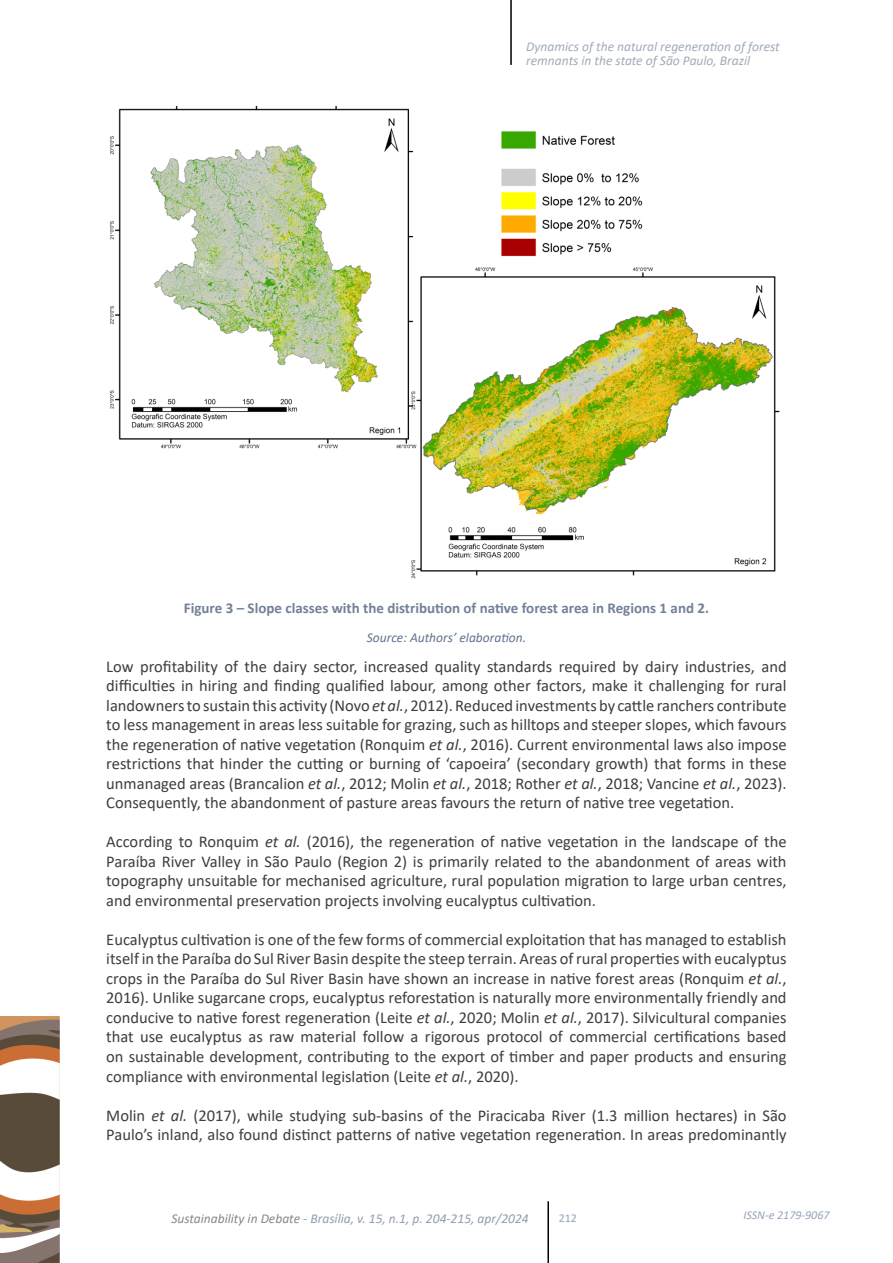
<style>
.page{position:relative;width:893px;height:1263px;background:#fff}
.page>*{position:absolute;margin:0;border:0;box-sizing:border-box;transform-origin:0 0}
.t1{font:16.5px/19.5px "Calibri";color:#3e3d40;text-align:justify}
.t2{font:700 15px "Calibri";color:#728199}
.t3{font:italic 13.5px/13.5px "Calibri";color:#a1abbb}
.t4{font:italic 13.5px "Calibri";color:#919db0}
.t5{font:italic 13.5px "Calibri";color:#62738e}
.t6{font:italic 12px "Calibri";color:#97a3bb}
.t7{font:12px "Calibri";color:#97a3bb}
.s1{font-style:italic}
.s2{color:#87888a}
</style>
<div class="page">
<img style="left:0;top:1016px;width:60px;height:247px">
<hr style="left:510px;top:0;width:2px;height:65px;background:#000">
<hr style="left:547px;top:1201px;width:2px;height:62px;background:#000">
<img style="left:109px;top:106px;width:671px;height:473px">
<p class="t3" style="left:526px;top:40px;width:255px">Dynamics of the natural regeneration of forest remnants in the state of São Paulo, Brazil</p>
<p class="t2" style="left:184px;top:598px;width:527px">Figure 3 – Slope classes with the distribution of native forest area in Regions 1 and 2.</p>
<p class="t5" style="left:367px;top:628px;width:161px">Source: Authors’ elaboration.</p>
<p class="t1" style="left:106px;top:656px;width:682px">Low profitability of the dairy sector, increased quality standards required by dairy industries, and difficulties in hiring and finding qualified labour, among other factors, make it challenging for rural landowners to sustain this activity (Novo <span class="s1">et al.</span>, 2012). Reduced investments by cattle ranchers contribute to less management in areas less suitable for grazing, such as hilltops and steeper slopes, which favours the regeneration of native vegetation (Ronquim <span class="s1">et al.</span>, 2016). Current environmental laws also impose restrictions that hinder the cutting or burning of ‘capoeira’ (secondary growth) that forms in these unmanaged areas (Brancalion <span class="s1">et al.</span>, 2012; Molin <span class="s1">et al.</span>, 2018; Rother <span class="s1">et al.</span>, 2018; Vancine <span class="s1">et al.</span>, 2023).<br>Consequently, the abandonment of pasture areas favours the return of native tree vegetation.</p>
<p class="t1" style="left:106px;top:832px;width:682px">According to Ronquim <span class="s1">et al.</span> (2016), the regeneration of native vegetation in the landscape of the Paraíba River Valley in São Paulo (Region 2) is primarily related to the abandonment of areas with topography unsuitable for mechanised agriculture, rural population migration to large urban centres, and environmental preservation projects involving eucalyptus cultivation.</p>
<p class="t1" style="left:106px;top:929px;width:682px">Eucalyptus cultivation is one of the few forms of commercial exploitation that has managed to establish itself in the Paraíba do Sul River Basin despite the steep terrain. Areas of rural properties with eucalyptus crops in the Paraíba do Sul River Basin have shown an increase in native forest areas (Ronquim <span class="s1">et al.</span>, 2016). Unlike sugarcane crops, eucalyptus reforestation is naturally more environmentally friendly and conducive to native forest regeneration (Leite <span class="s1">et al.</span>, 2020; Molin <span class="s1">et al.</span>, 2017). Silvicultural companies that use eucalyptus as raw material follow a rigorous protocol of commercial certifications based on sustainable development, contributing to the export of timber and paper products and ensuring compliance with environmental legislation (Leite <span class="s1">et al.</span>, 2020).</p>
<p class="t1" style="left:106px;top:1105px;width:682px">Molin <span class="s1">et al.</span> (2017), while studying sub-basins of the Piracicaba River (1.3 million hectares) in São<br>Paulo’s inland, also found distinct patterns of native vegetation regeneration. In areas predominantly</p>
<p class="t4" style="left:171px;top:1209px;width:359px"><span class="s2">Sustainability in Debate</span> - Brasília, v. 15, n.1, p. 204-215, apr/2024</p>
<p class="t7" style="left:559px;top:1209px;width:20px">212</p>
<p class="t6" style="left:743px;top:1206px;width:88px">ISSN-e 2179-9067</p>
</div>
